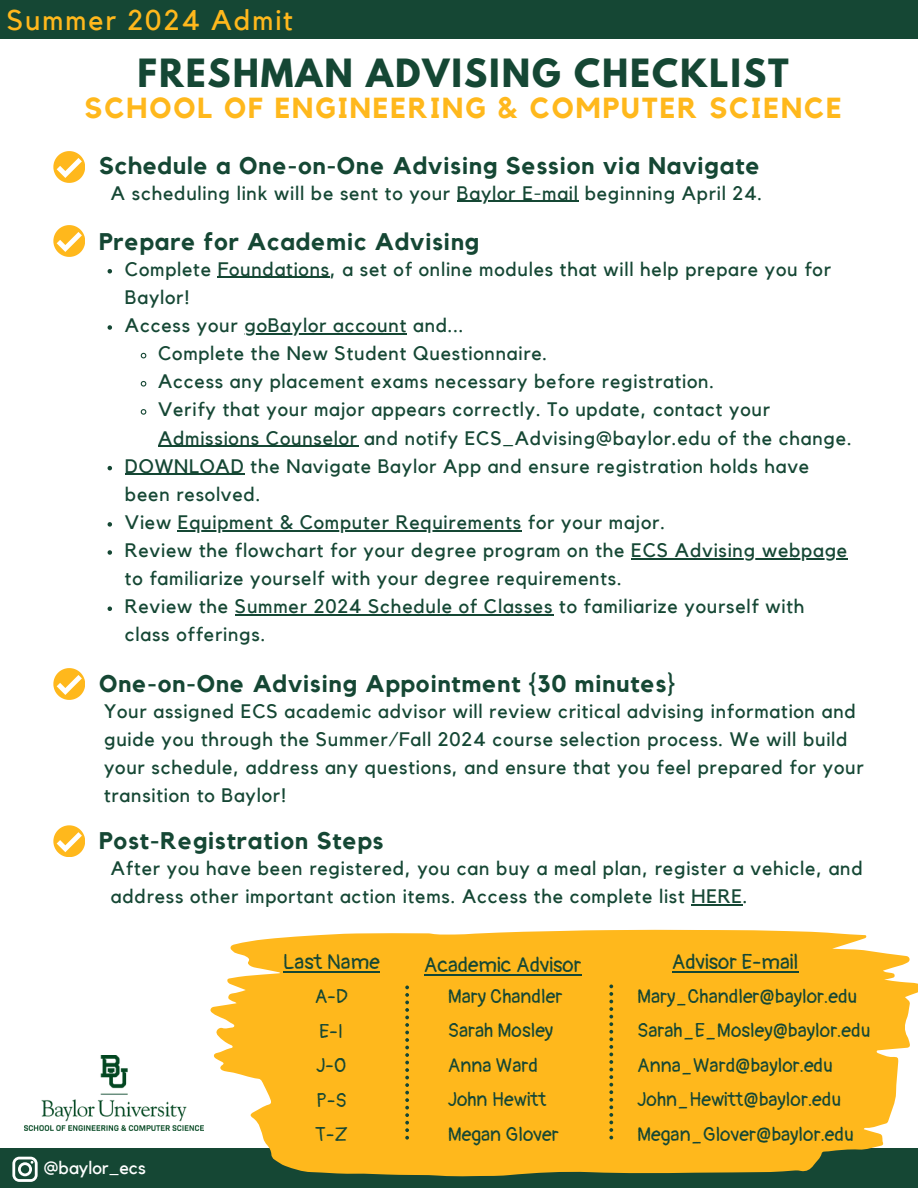
<style>
.page{position:relative;width:918px;height:1188px;background:#fff}
.page>*{position:absolute;margin:0;border:0;box-sizing:border-box;transform-origin:0 0}
.t1{font:700 34.5px "League Spartan";letter-spacing:.055em;color:#154734}
.t2{font:700 28.95px "Kollektif";letter-spacing:.07em;color:#ffb81c}
.t3{font:28.5px "Kollektif";letter-spacing:.07em;color:#ffb81c}
.t4{font:700 24px "Kollektif";letter-spacing:.04em;color:#154734}
.t5{font:21px "Pangolin";color:#154734}
.t6{font:19.5px/28.2px "Kollektif";letter-spacing:.04em;color:#154734}
.t7{font:19.5px "Pangolin";color:#154734}
.t8{font:18px "Kollektif";color:#fff}
</style>
<div class="page">
<svg style="left:53px;top:151px;width:32px;height:32px"></svg>
<div style="left:0;top:1148px;width:918px;height:40px;background:#154734"></div>
<svg style="left:211px;top:930px;width:707px;height:246px;background:#f6b92f"></svg>
<svg style="left:53px;top:225px;width:32px;height:32px"></svg>
<svg style="left:53px;top:668px;width:32px;height:32px"></svg>
<svg style="left:12px;top:1157px;width:25px;height:24px"></svg>
<div style="left:0;top:0;width:918px;height:39px;background:#154734"></div>
<img style="left:25px;top:1055px;width:179px;height:76px">
<svg style="left:53px;top:825px;width:32px;height:32px"></svg>
<svg style="left:108px;top:269px;width:4px;height:5px"></svg>
<hr style="left:218px;top:277px;width:112px;height:1px;background:#154734">
<svg style="left:108px;top:325px;width:4px;height:5px"></svg>
<hr style="left:244px;top:333px;width:163px;height:1px;background:#154734">
<svg style="left:140px;top:352px;width:7px;height:7px"></svg>
<svg style="left:140px;top:380px;width:7px;height:7px"></svg>
<svg style="left:140px;top:409px;width:7px;height:6px"></svg>
<hr style="left:158px;top:446px;width:200px;height:1px;background:#154734">
<svg style="left:108px;top:466px;width:4px;height:4px"></svg>
<hr style="left:125px;top:474px;width:120px;height:1px;background:#154734">
<svg style="left:108px;top:522px;width:4px;height:5px"></svg>
<hr style="left:178px;top:530px;width:344px;height:1px;background:#154734">
<svg style="left:108px;top:550px;width:4px;height:5px"></svg>
<hr style="left:631px;top:558px;width:217px;height:1px;background:#154734">
<svg style="left:108px;top:607px;width:4px;height:4px"></svg>
<hr style="left:235px;top:614px;width:318px;height:2px;background:#154734">
<hr style="left:457px;top:201px;width:122px;height:1px;background:#154734">
<hr style="left:692px;top:904px;width:51px;height:1px;background:#154734">
<hr style="left:424px;top:974px;width:157px;height:2px;background:#154734">
<svg style="left:405px;top:986px;width:4px;height:154px"></svg>
<svg style="left:609px;top:985px;width:4px;height:154px"></svg>
<hr style="left:283px;top:971px;width:97px;height:2px;background:#154734">
<hr style="left:672px;top:971px;width:127px;height:2px;background:#154734">
<h6 class="t3" style="left:7px;top:7px;width:288px">Summer 2024 Admit</h6>
<p class="t1" style="left:138px;top:56px;width:653px">FRESHMAN ADVISING CHECKLIST</p>
<p class="t2" style="left:85px;top:94px;width:759px">SCHOOL OF ENGINEERING &amp; COMPUTER SCIENCE</p>
<p class="t4" style="left:99px;top:155px;width:662px">Schedule a One-on-One Advising Session via Navigate</p>
<p class="t6" style="left:111px;top:179px;width:653px">A scheduling link will be sent to your Baylor E-mail beginning April 24.</p>
<p class="t4" style="left:99px;top:231px;width:382px">Prepare for Academic Advising</p>
<h1 class="t6" style="left:125px;top:256px;width:708px">Complete Foundations, a set of online modules that will help prepare you for<br>Baylor!</h1>
<h2 class="t6" style="left:125px;top:312px;width:340px">Access your goBaylor account and...</h2>
<p class="t6" style="left:158px;top:340px;width:558px">Complete the New Student Questionnaire.<br>Access any placement exams necessary before registration.</p>
<h4 class="t6" style="left:158px;top:396px;width:614px">Verify that your major appears correctly. To update, contact your</h4>
<h6 class="t6" style="left:125px;top:424px;width:728px;text-indent:33px">Admissions Counselor and notify ECS_Advising@baylor.edu of the change.<br>DOWNLOAD the Navigate Baylor App and ensure registration holds have</h6>
<p class="t6" style="left:125px;top:481px;width:542px">been resolved.<br>View Equipment &amp; Computer Requirements for your major.</p>
<h4 class="t6" style="left:125px;top:537px;width:724px">Review the flowchart for your degree program on the ECS Advising webpage</h4>
<p class="t6" style="left:125px;top:565px;width:681px">to familiarize yourself with your degree requirements.<br>Review the Summer 2024 Schedule of Classes to familiarize yourself with</p>
<p class="t6" style="left:125px;top:621px;width:142px">class offerings.</p>
<p class="t4" style="left:99px;top:673px;width:577px">One-on-One Advising Appointment {30 minutes}</p>
<h4 class="t6" style="left:104px;top:698px;width:761px">Your assigned ECS academic advisor will review critical advising information and guide you through the Summer/Fall 2024 course selection process. We will build your schedule, address any questions, and ensure that you feel prepared for your transition to Baylor!</h4>
<p class="t4" style="left:99px;top:830px;width:286px">Post-Registration Steps</p>
<h4 class="t6" style="left:111px;top:855px;width:753px">After you have been registered, you can buy a meal plan, register a vehicle, and address other important action items. Access the complete list HERE.</h4>
<h6 class="t5" style="left:283px;top:949px;width:98px">Last Name</h6>
<h6 class="t5" style="left:672px;top:949px;width:128px">Advisor E-mail</h6>
<p class="t5" style="left:424px;top:952px;width:159px">Academic Advisor</p>
<h6 class="t7" style="left:448px;top:984px;width:116px">Mary Chandler</h6>
<h5 class="t7" style="left:448px;top:1019px;width:107px">Sarah Mosley</h5>
<h5 class="t7" style="left:448px;top:1054px;width:92px">Anna Ward</h5>
<h5 class="t7" style="left:448px;top:1088px;width:100px">John Hewitt</h5>
<h5 class="t7" style="left:637px;top:984px;width:222px">Mary_Chandler@baylor.edu</h5>
<h5 class="t7" style="left:637px;top:1019px;width:235px">Sarah_E_Mosley@baylor.edu</h5>
<h6 class="t7" style="left:637px;top:1054px;width:197px">Anna_Ward@baylor.edu</h6>
<h6 class="t7" style="left:637px;top:1088px;width:206px">John_Hewitt@baylor.edu</h6>
<h6 class="t7" style="left:315px;top:985px;width:35px">A-D</h6>
<h6 class="t7" style="left:319px;top:1019px;width:25px">E-I</h6>
<h6 class="t7" style="left:316px;top:1054px;width:32px">J-O</h6>
<h6 class="t7" style="left:316px;top:1089px;width:32px">P-S</h6>
<h6 class="t8" style="left:44px;top:1159px;width:103px">@baylor_ecs</h6>
<h6 class="t7" style="left:315px;top:1123px;width:34px">T-Z</h6>
<h6 class="t7" style="left:448px;top:1123px;width:113px">Megan Glover</h6>
<h6 class="t7" style="left:637px;top:1123px;width:218px">Megan_Glover@baylor.edu</h6>
</div>
